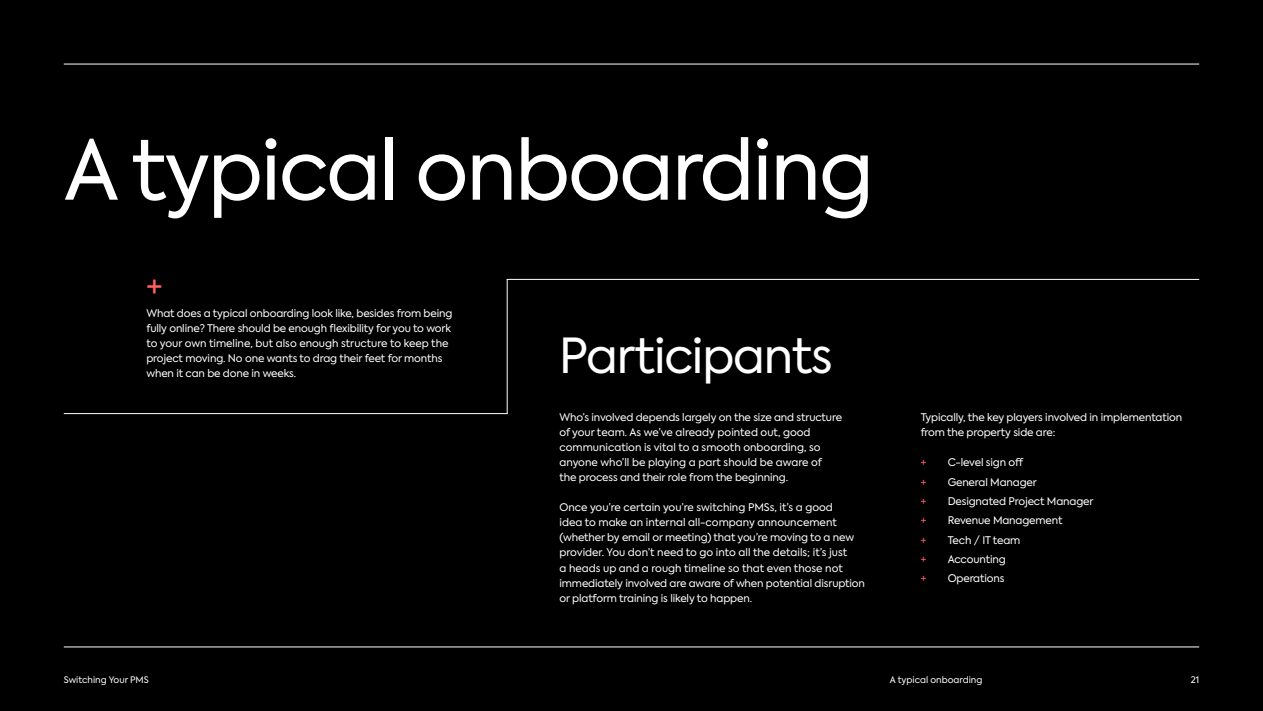
<style>
.page{position:relative;width:1263px;height:711px;background:#fff}
.page>*{position:absolute;margin:0;border:0;box-sizing:border-box;transform-origin:0 0}
.t1{font:82.5px "Axiforma";letter-spacing:-.025em;color:#fff}
.t2{font:48px "Axiforma";letter-spacing:-.025em;color:#fff}
.t3{font:30px "Axiforma";color:#ff5e64}
.t4{font:10.5px/15px "Axiforma";letter-spacing:-.01em;color:#fff}
.t5{font:10.5px "Axiforma";color:#ff5e64}
.t6{font:9px "Axiforma";color:#fff}
</style>
<div class="page">
<div style="left:0;top:0;width:1263px;height:710px;background:#000"></div>
<hr style="left:64px;top:64px;width:1135px;height:1px;background:#fff">
<hr style="left:64px;top:646px;width:1135px;height:1px;background:#fff">
<hr style="left:507px;top:279px;width:692px;height:1px;background:#fff">
<hr style="left:64px;top:413px;width:444px;height:1px;background:#fff">
<hr style="left:507px;top:279px;width:1px;height:134px;background:#fff">
<h1 class="t1" style="left:64px;top:117px;width:812px">A typical onboarding</h1>
<h3 class="t3" style="left:146px;top:266px;width:17px">+</h3>
<p class="t4" style="left:146px;top:306px;width:307px">What does a typical onboarding look like, besides from being fully online? There should be enough flexibility for you to work to your own timeline, but also enough structure to keep the project moving. No one wants to drag their feet for months when it can be done in weeks.</p>
<h2 class="t2" style="left:559px;top:324px;width:275px">Participants</h2>
<p class="t4" style="left:559px;top:410px;width:284px">Who’s involved depends largely on the size and structure of your team. As we’ve already pointed out, good communication is vital to a smooth onboarding, so anyone who’ll be playing a part should be aware of<br>the process and their role from the beginning.</p>
<p class="t4" style="left:559px;top:500px;width:307px">Once you’re certain you’re switching PMSs, it’s a good<br>idea to make an internal all-company announcement (whether by email or meeting) that you’re moving to a new provider. You don’t need to go into all the details; it’s just<br>a heads up and a rough timeline so that even those not immediately involved are aware of when potential disruption or platform training is likely to happen.</p>
<p class="t4" style="left:921px;top:410px;width:263px">Typically, the key players involved in implementation from the property side are:</p>
<p class="t5" style="left:921px;top:455px;width:7px">+</p>
<p class="t4" style="left:948px;top:455px;width:77px">C-level sign off</p>
<p class="t5" style="left:921px;top:475px;width:7px">+</p>
<p class="t4" style="left:948px;top:474px;width:91px">General Manager</p>
<p class="t5" style="left:921px;top:494px;width:7px">+</p>
<p class="t4" style="left:948px;top:493px;width:147px">Designated Project Manager</p>
<p class="t5" style="left:921px;top:513px;width:7px">+</p>
<p class="t4" style="left:948px;top:512px;width:116px">Revenue Management</p>
<p class="t5" style="left:921px;top:532px;width:7px">+</p>
<p class="t4" style="left:948px;top:532px;width:74px">Tech / IT team</p>
<p class="t5" style="left:921px;top:552px;width:7px">+</p>
<p class="t4" style="left:948px;top:551px;width:60px">Accounting</p>
<p class="t5" style="left:921px;top:571px;width:7px">+</p>
<p class="t4" style="left:948px;top:570px;width:58px">Operations</p>
<p class="t6" style="left:64px;top:674px;width:87px">Switching Your PMS</p>
<p class="t6" style="left:890px;top:674px;width:94px">A typical onboarding</p>
<p class="t6" style="left:1191px;top:674px;width:10px">21</p>
</div>
